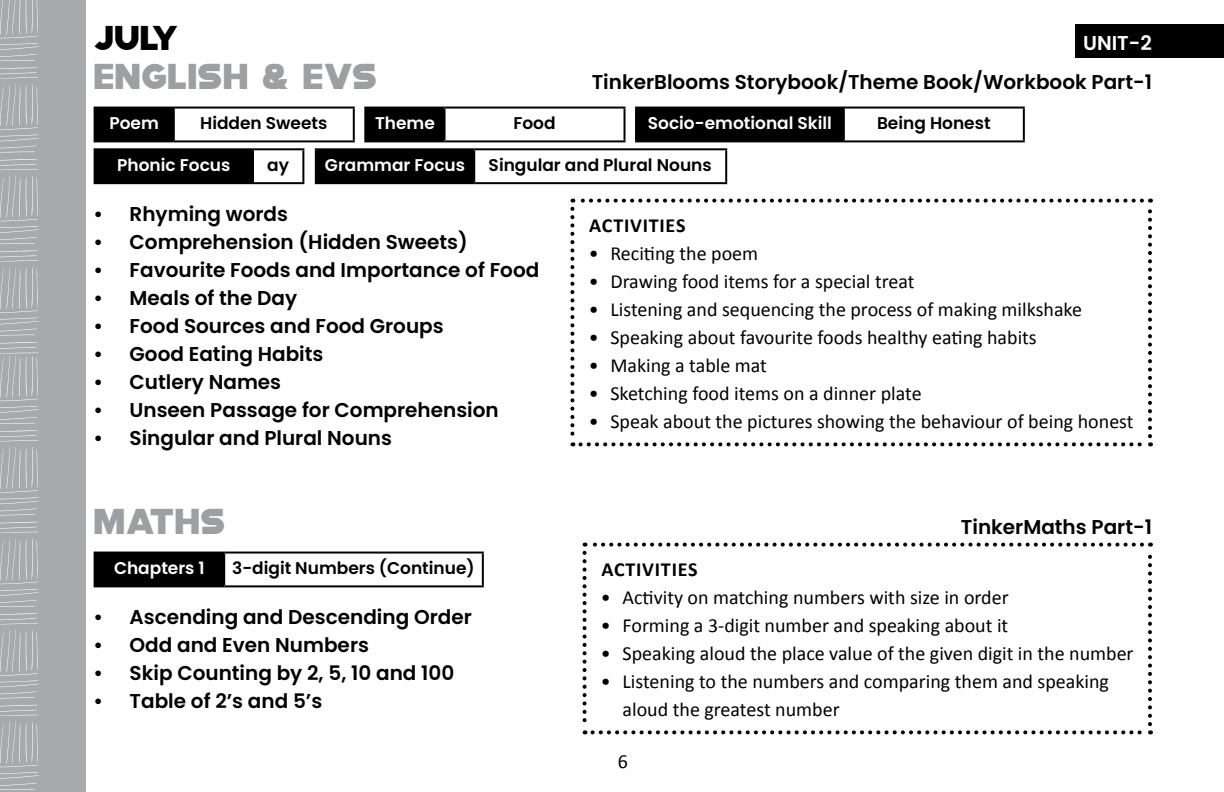
<style>
.page{position:relative;width:1224px;height:792px;background:#fff}
.page>*{position:absolute;margin:0;border:0;box-sizing:border-box;transform-origin:0 0}
.t1{font:36px "Modia Non Commercial";color:#9d9fa2}
.t2{font:34.4px "Modia Non Commercial";color:#000}
.t3{font:20px/28px "Calibri";color:#000}
.t4{font:600 20px "Poppins";color:#000}
.t5{font:700 20px "Calibri";letter-spacing:.04em;color:#000}
.t6{font:600 20px "Poppins";color:#fff}
.t7{font:600 17px "Poppins";color:#000}
.t8{font:600 17px "Poppins";color:#fff}
</style>
<div class="page">
<div style="left:0;top:0;width:85px;height:792px;background:#a7a9ac"></div>
<svg style="left:0;top:0;width:39px;height:790px"></svg>
<svg style="left:570px;top:209px;width:4px;height:237px"></svg>
<svg style="left:580px;top:442px;width:571px;height:4px"></svg>
<svg style="left:1148px;top:199px;width:4px;height:237px"></svg>
<svg style="left:572px;top:199px;width:570px;height:4px"></svg>
<div style="left:95px;top:108px;width:79px;height:33px;background:#000"></div>
<hr style="left:173px;top:109px;width:2px;height:31px;background:#000">
<hr style="left:94px;top:107px;width:80px;height:2px;background:#000">
<hr style="left:94px;top:109px;width:2px;height:31px;background:#000">
<hr style="left:174px;top:107px;width:181px;height:2px;background:#000">
<hr style="left:353px;top:109px;width:2px;height:31px;background:#000">
<hr style="left:94px;top:140px;width:80px;height:2px;background:#000">
<hr style="left:174px;top:140px;width:181px;height:2px;background:#000">
<div style="left:365px;top:108px;width:80px;height:33px;background:#000"></div>
<hr style="left:444px;top:109px;width:2px;height:31px;background:#000">
<hr style="left:364px;top:107px;width:81px;height:2px;background:#000">
<hr style="left:364px;top:109px;width:2px;height:31px;background:#000">
<hr style="left:445px;top:107px;width:181px;height:2px;background:#000">
<hr style="left:624px;top:109px;width:2px;height:31px;background:#000">
<hr style="left:364px;top:140px;width:81px;height:2px;background:#000">
<hr style="left:445px;top:140px;width:181px;height:2px;background:#000">
<div style="left:95px;top:149px;width:158px;height:34px;background:#000"></div>
<hr style="left:252px;top:150px;width:2px;height:32px;background:#000">
<hr style="left:94px;top:148px;width:159px;height:2px;background:#000">
<hr style="left:94px;top:150px;width:2px;height:32px;background:#000">
<hr style="left:253px;top:148px;width:51px;height:2px;background:#000">
<hr style="left:302px;top:150px;width:2px;height:32px;background:#000">
<hr style="left:94px;top:182px;width:159px;height:2px;background:#000">
<hr style="left:253px;top:182px;width:51px;height:2px;background:#000">
<div style="left:316px;top:149px;width:158px;height:34px;background:#000"></div>
<hr style="left:473px;top:150px;width:2px;height:32px;background:#000">
<hr style="left:315px;top:148px;width:159px;height:2px;background:#000">
<hr style="left:315px;top:150px;width:2px;height:32px;background:#000">
<hr style="left:474px;top:148px;width:253px;height:2px;background:#000">
<hr style="left:725px;top:150px;width:2px;height:32px;background:#000">
<hr style="left:315px;top:182px;width:159px;height:2px;background:#000">
<hr style="left:474px;top:182px;width:253px;height:2px;background:#000">
<div style="left:1076px;top:25px;width:148px;height:33px;background:#000"></div>
<div style="left:95px;top:553px;width:129px;height:33px;background:#000"></div>
<hr style="left:223px;top:554px;width:2px;height:31px;background:#000">
<hr style="left:94px;top:552px;width:130px;height:2px;background:#000">
<hr style="left:94px;top:554px;width:2px;height:31px;background:#000">
<hr style="left:224px;top:552px;width:260px;height:2px;background:#000">
<hr style="left:482px;top:554px;width:2px;height:31px;background:#000">
<hr style="left:94px;top:585px;width:130px;height:2px;background:#000">
<hr style="left:224px;top:585px;width:260px;height:2px;background:#000">
<svg style="left:583px;top:553px;width:4px;height:181px"></svg>
<svg style="left:593px;top:730px;width:558px;height:4px"></svg>
<svg style="left:1148px;top:543px;width:4px;height:181px"></svg>
<svg style="left:585px;top:543px;width:557px;height:4px"></svg>
<div style="left:636px;top:108px;width:208px;height:33px;background:#000"></div>
<hr style="left:843px;top:109px;width:2px;height:31px;background:#000">
<hr style="left:635px;top:107px;width:209px;height:2px;background:#000">
<hr style="left:635px;top:109px;width:2px;height:31px;background:#000">
<hr style="left:844px;top:107px;width:181px;height:2px;background:#000">
<hr style="left:1023px;top:109px;width:2px;height:31px;background:#000">
<hr style="left:635px;top:140px;width:209px;height:2px;background:#000">
<hr style="left:844px;top:140px;width:181px;height:2px;background:#000">
<h2 class="t2" style="left:94px;top:13px;width:87px">JULY</h2>
<p class="t6" style="left:1083px;top:31px;width:12px">unit</p>
<p class="t6" style="left:1129px;top:31px;width:25px">-2</p>
<h1 class="t1" style="left:94px;top:51px;width:285px">ENGLISH &amp; EVS</h1>
<p class="t8" style="left:109px;top:114px;width:51px">Poem</p>
<p class="t7" style="left:200px;top:114px;width:129px">Hidden Sweets</p>
<p class="t8" style="left:375px;top:114px;width:61px">Theme</p>
<p class="t7" style="left:513px;top:114px;width:44px">Food</p>
<p class="t8" style="left:117px;top:155px;width:115px">Phonic Focus</p>
<p class="t7" style="left:267px;top:155px;width:23px">ay</p>
<p class="t8" style="left:325px;top:155px;width:142px">Grammar Focus</p>
<p class="t7" style="left:489px;top:155px;width:225px">Singular and Plural Nouns</p>
<p class="t4" style="left:592px;top:70px;width:562px">TinkerBlooms Storybook/Theme Book/Workbook Part-1</p>
<p class="t8" style="left:648px;top:114px;width:186px">Socio-emotional Skill</p>
<p class="t7" style="left:877px;top:114px;width:115px">Being Honest</p>
<p class="t4" style="left:94px;top:202px;width:196px">• Rhyming words</p>
<p class="t4" style="left:94px;top:230px;width:376px">• Comprehension (Hidden Sweets)</p>
<p class="t4" style="left:94px;top:258px;width:447px">• Favourite Foods and Importance of Food</p>
<p class="t4" style="left:94px;top:286px;width:205px">• Meals of the Day</p>
<p class="t4" style="left:94px;top:314px;width:352px">• Food Sources and Food Groups</p>
<p class="t4" style="left:94px;top:342px;width:231px">• Good Eating Habits</p>
<p class="t4" style="left:94px;top:370px;width:189px">• Cutlery Names</p>
<p class="t4" style="left:94px;top:398px;width:407px">• Unseen Passage for Comprehension</p>
<p class="t4" style="left:94px;top:426px;width:300px">• Singular and Plural Nouns</p>
<h1 class="t1" style="left:94px;top:496px;width:133px">MATHS</h1>
<p class="t8" style="left:114px;top:559px;width:92px">Chapters 1</p>
<p class="t7" style="left:232px;top:559px;width:244px">3-digit Numbers (Continue)</p>
<p class="t4" style="left:94px;top:605px;width:380px">• Ascending and Descending Order</p>
<p class="t4" style="left:94px;top:633px;width:277px">• Odd and Even Numbers</p>
<p class="t4" style="left:94px;top:661px;width:362px">• Skip Counting by 2, 5, 10 and 100</p>
<p class="t4" style="left:94px;top:689px;width:230px">• Table of 2’s and 5’s</p>
<p class="t5" style="left:589px;top:211px;width:98px">ACTIVITIES</p>
<p class="t3" style="left:589px;top:238px;width:171px">• Reciting the poem</p>
<p class="t3" style="left:589px;top:266px;width:327px">• Drawing food items for a special treat</p>
<p class="t3" style="left:589px;top:294px;width:495px">• Listening and sequencing the process of making milkshake</p>
<p class="t3" style="left:589px;top:322px;width:449px">• Speaking about favourite foods healthy eating habits</p>
<p class="t3" style="left:589px;top:350px;width:180px">• Making a table mat</p>
<p class="t3" style="left:589px;top:378px;width:334px">• Sketching food items on a dinner plate</p>
<p class="t3" style="left:589px;top:406px;width:546px">• Speak about the pictures showing the behaviour of being honest</p>
<p class="t4" style="left:961px;top:515px;width:193px">TinkerMaths Part-1</p>
<p class="t5" style="left:601px;top:555px;width:98px">ACTIVITIES</p>
<p class="t3" style="left:601px;top:582px;width:409px">• Activity on matching numbers with size in order</p>
<p class="t3" style="left:601px;top:610px;width:409px">• Forming a 3-digit number and speaking about it</p>
<p class="t3" style="left:601px;top:638px;width:534px">• Speaking aloud the place value of the given digit in the number</p>
<p class="t3" style="left:623px;top:666px;width:488px;text-indent:-22px">• Listening to the numbers and comparing them and speaking aloud the greatest number</p>
<p class="t3" style="left:618px;top:747px;width:12px">6</p>
</div>
